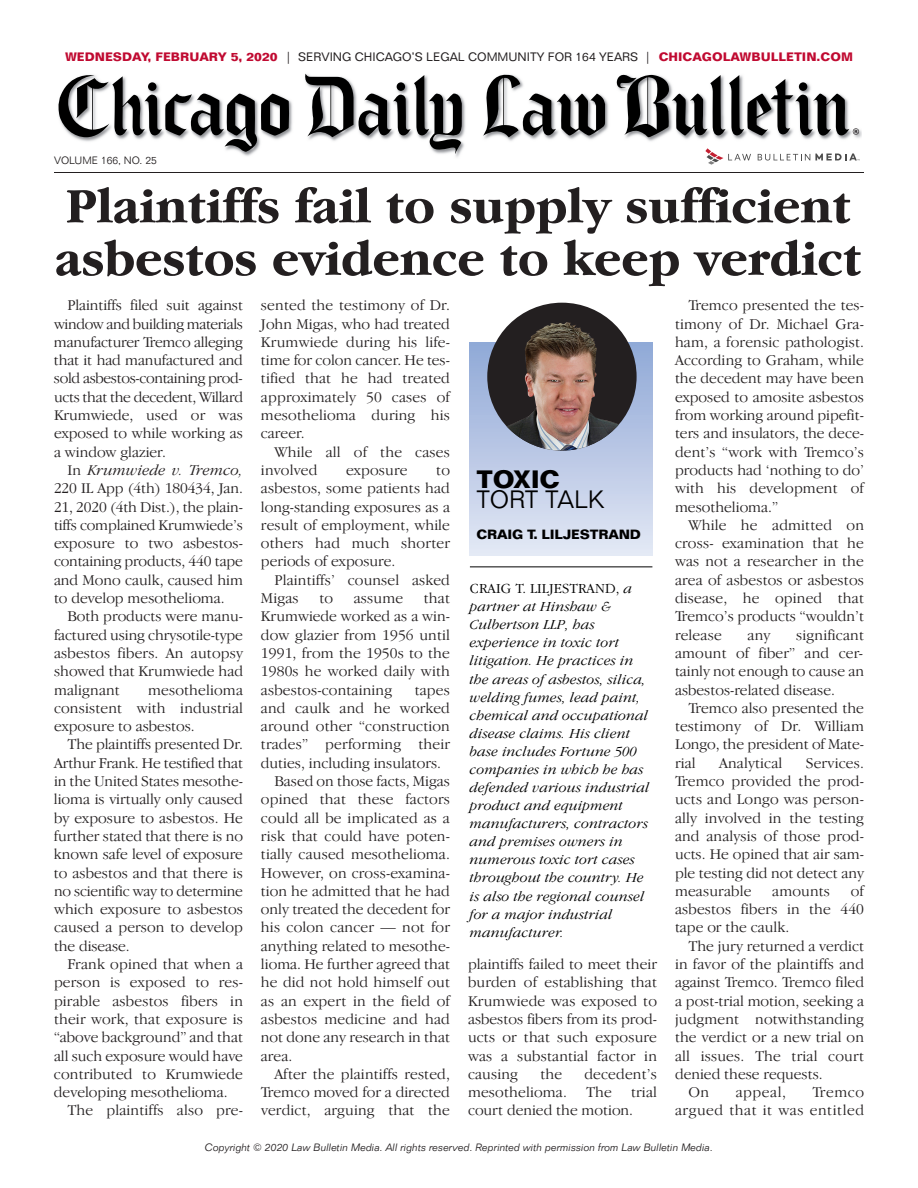
<style>
.page{position:relative;width:918px;height:1188px;background:#fff}
.page>*{position:absolute;margin:0;border:0;box-sizing:border-box;transform-origin:0 0}
.t1{font:700 51px/52.5px "Garamond IT Cby BT";letter-spacing:-.005em;color:#231f20}
.t2{font:300 24.6px "Folio BT";letter-spacing:-.005em;color:#000}
.t3{font:700 24.6px "Folio BT";color:#000}
.t4{font:300 15.45px/18.3px "Garamond IT Cby BT";letter-spacing:.01em;color:#231f20;text-align:justify}
.t5{font:300 15.45px/18.3px "Garamond IT Cby BT";letter-spacing:.035em;color:#231f20;text-align:right}
.t6{font:italic 300 14.25px/18.1px "Garamond IT Cby BT";letter-spacing:.01em;color:#000}
.t7{font:700 13.2px "Folio BT";letter-spacing:-.015em;color:#000}
.t8{font:700 12px "Folio BT";color:#c00a31}
.t9{font:italic 300 10.5px "Folio BT";color:#231f20}
.t10{font:300 10.5px "Folio BT";color:#231f20}
.s1{font-weight:400;color:#231f20}
.s2{font-style:italic}
.s3{font-style:normal}
</style>
<div class="page">
<img style="left:240px;top:73px;width:621px;height:87px">
<svg style="left:58px;top:73px;width:231px;height:79px"></svg>
<svg style="left:303px;top:74px;width:159px;height:80px"></svg>
<svg style="left:483px;top:73px;width:122px;height:64px"></svg>
<svg style="left:615px;top:74px;width:244px;height:63px"></svg>
<svg style="left:758px;top:153px;width:102px;height:8px"></svg>
<svg style="left:705px;top:148px;width:46px;height:17px"></svg>
<hr style="left:54px;top:172px;width:810px;height:1px;background:#231f20">
<div style="left:470px;top:343px;width:182px;height:213px;background:linear-gradient(to bottom,#8fa8d6,#e3e8f5)"></div>
<div style="left:487px;top:303px;width:150px;height:148px;background:#231f20;border-radius:50%"></div>
<img style="left:507px;top:322px;width:112px;height:128px">
<hr style="left:470px;top:566px;width:182px;height:1px;background:#000">
<p class="t8" style="left:65px;top:52px;width:789px">WEDNESDAY, FEBRUARY 5, 2020 <span class="s1">| SERVING CHICAGO’S LEGAL COMMUNITY FOR 164 YEARS |</span> CHICAGOLAWBULLETIN.COM</p>
<p class="t10" style="left:54px;top:157px;width:104px">VOLUME 166, NO. 25</p>
<h1 class="t1" style="left:55px;top:186px;width:808px">Plaintiffs fail to supply sufficient asbestos evidence to keep verdict</h1>
<p class="t4" style="left:54px;top:297px;width:191px;text-indent:14px">Plaintiffs filed suit against window and building materials manufacturer Tremco alleging that it had manufactured and sold asbestos-containing prod&shy;ucts that the decedent, Willard Krumwiede, used or was exposed to while working as a window glazier.</p>
<p class="t4" style="left:54px;top:462px;width:191px;text-indent:14px">In <span class="s2">Krumwiede v. Tremco, </span>220 IL App (4th) 180434, Jan.<br>21, 2020 (4th Dist.), the plain&shy;tiffs complained Krumwiede’s exposure to two asbestos&shy;containing products, 440 tape and Mono caulk, caused him to develop mesothelioma.</p>
<p class="t4" style="left:54px;top:609px;width:191px;text-indent:13px">Both products were manu&shy;factured using chrysotile-type asbestos fibers. An autopsy showed that Krumwiede had malignant</p>
<p class="t4" style="left:261px;top:297px;width:191px">sented the testimony of Dr.<br>John Migas, who had treated Krumwiede during his life&shy;time for colon cancer. He tes&shy;tified that he had treated approximately 50 cases of mesothelioma during his career.</p>
<p class="t4" style="left:261px;top:444px;width:191px;text-indent:13px">While all of the cases involved</p>
<p class="t4" style="left:675px;top:297px;width:191px;text-indent:13px">Tremco presented the tes&shy;timony of Dr. Michael Gra&shy;ham, a forensic pathologist.<br>According to Graham, while the decedent may have been exposed to amosite asbestos from working around pipefit&shy;ters and insulators, the dece&shy;dent’s “work with Tremco’s products had ‘nothing to do’ with his development of mesothelioma.”</p>
<p class="t4" style="left:675px;top:517px;width:191px;text-indent:14px">While he admitted on cross- examination that he was not a researcher in the area of asbestos or asbestos disease, he opined that Tremco’s products “wouldn’t release</p>
<p class="t4" style="left:261px;top:462px;width:191px;text-indent:175px">to asbestos, some patients had long-standing exposures as a result of employment, while others had much shorter periods of exposure.</p>
<p class="t4" style="left:261px;top:572px;width:191px;text-indent:13px">Plaintiffs’ counsel asked<br>Migas</p>
<p class="t4" style="left:346px;top:462px;width:63px">exposure</p>
<h2 class="t3" style="left:477px;top:471px;width:85px">T OX I C</h2>
<h2 class="t2" style="left:477px;top:490px;width:129px">TORT TALK</h2>
<p class="t7" style="left:477px;top:530px;width:166px">CRAIG T. LILJESTRAND</p>
<p class="t6" style="left:470px;top:581px;width:181px"><span class="s3">CRAIG T. LILJESTRAND,</span> a partner at Hinshaw &amp;<br>Culbertson LLP‚ has experience in toxic tort litigation. He practices in the areas of asbestos‚ silica‚ welding fumes‚ lead paint, chemical and occupational disease claims. His client base includes Fortune 500 companies in which he has defended various industrial product and equipment manufacturers‚ contractors and premises owners in numerous toxic tort cases throughout the country. He is also the regional counsel for a major industrial<br>m a n u f a c t u r e r.</p>
<p class="t4" style="left:261px;top:590px;width:191px;text-indent:163px">that Krumwiede worked as a win&shy;dow glazier from 1956 until 1991, from the 1950s to the 1980s he worked daily with asbestos-containing</p>
<p class="t4" style="left:319px;top:590px;width:15px">to</p>
<p class="t4" style="left:354px;top:590px;width:51px">assume</p>
<p class="t4" style="left:675px;top:627px;width:191px;text-indent:121px">significant amount of fiber” and cer&shy;tainly not enough to cause an asbestos-related disease.</p>
<p class="t4" style="left:675px;top:700px;width:191px;text-indent:14px">Tremco also presented the testimony of Dr. William Longo, the president of Mate&shy;rial</p>
<p class="t4" style="left:748px;top:627px;width:24px">any</p>
<p class="t4" style="left:54px;top:682px;width:191px;text-indent:94px">mesothelioma consistent with industrial exposure to asbestos.</p>
<p class="t4" style="left:54px;top:737px;width:191px;text-indent:14px">The plaintiffs presented Dr.<br>Arthur Frank. He testified that in the United States mesothe&shy;lioma is virtually only caused by exposure to asbestos. He further stated that there is no known safe level of exposure to asbestos and that there is no scientific way to determine which exposure to asbestos caused a person to develop the disease.</p>
<p class="t4" style="left:68px;top:956px;width:177px">Frank opined that when a</p>
<p class="t4" style="left:54px;top:975px;width:191px">person is exposed to res-</p>
<p class="t4" style="left:54px;top:993px;width:191px">pirable asbestos fibers in</p>
<p class="t4" style="left:54px;top:1011px;width:191px">their work, that exposure is</p>
<p class="t4" style="left:54px;top:1029px;width:190px">“above background” and that</p>
<p class="t4" style="left:54px;top:1048px;width:190px">all such exposure would have</p>
<p class="t4" style="left:54px;top:1066px;width:190px">contributed to Krumwiede</p>
<p class="t4" style="left:54px;top:1084px;width:175px">developing mesothelioma.</p>
<p class="t4" style="left:67px;top:1103px;width:177px">The plaintiffs also pre-</p>
<p class="t4" style="left:415px;top:682px;width:37px">tapes</p>
<p class="t4" style="left:261px;top:700px;width:191px">and caulk and he worked</p>
<p class="t4" style="left:261px;top:718px;width:191px">around other “construction</p>
<p class="t4" style="left:261px;top:737px;width:190px">trades” performing their</p>
<p class="t4" style="left:261px;top:755px;width:182px">duties, including insulators.</p>
<p class="t4" style="left:274px;top:773px;width:177px">Based on those facts, Migas</p>
<p class="t4" style="left:261px;top:792px;width:191px">opined that these factors</p>
<p class="t4" style="left:261px;top:810px;width:191px">could all be implicated as a</p>
<p class="t4" style="left:261px;top:828px;width:191px">risk that could have poten-</p>
<p class="t4" style="left:261px;top:846px;width:190px">tially caused mesothelioma.</p>
<p class="t4" style="left:261px;top:865px;width:191px">However, on cross-examina-</p>
<p class="t4" style="left:261px;top:883px;width:191px">tion he admitted that he had</p>
<p class="t4" style="left:261px;top:901px;width:191px">only treated the decedent for</p>
<p class="t4" style="left:261px;top:920px;width:190px">his colon cancer — not for</p>
<p class="t4" style="left:261px;top:938px;width:191px">anything related to mesothe-</p>
<p class="t4" style="left:261px;top:956px;width:190px">lioma. He further agreed that</p>
<p class="t4" style="left:261px;top:975px;width:190px">he did not hold himself out</p>
<p class="t4" style="left:261px;top:993px;width:191px">as an expert in the field of</p>
<p class="t4" style="left:261px;top:1011px;width:191px">asbestos medicine and had</p>
<p class="t4" style="left:261px;top:1029px;width:190px">not done any research in that</p>
<p class="t4" style="left:261px;top:1048px;width:33px">area.</p>
<p class="t4" style="left:274px;top:1066px;width:177px">After the plaintiffs rested,</p>
<p class="t4" style="left:261px;top:1084px;width:191px">Tremco moved for a directed</p>
<p class="t4" style="left:261px;top:1103px;width:190px">verdict, arguing that the</p>
<p class="t4" style="left:719px;top:755px;width:65px">Analytical</p>
<p class="t4" style="left:675px;top:755px;width:191px;text-indent:131px">Services.<br>Tremco provided the prod&shy;ucts and Longo was person&shy;ally involved in the testing and analysis of those prod&shy;ucts. He opined that air sam&shy;ple testing did not detect any measurable</p>
<p class="t4" style="left:675px;top:883px;width:191px;text-indent:176px">of asbestos fibers in the 440 tape or the caulk.</p>
<p class="t4" style="left:689px;top:938px;width:177px">The jury returned a verdict</p>
<p class="t4" style="left:675px;top:956px;width:191px">in favor of the plaintiffs and</p>
<p class="t4" style="left:675px;top:975px;width:191px">against Tremco. Tremco filed</p>
<p class="t4" style="left:675px;top:993px;width:191px">a post-trial motion, seeking a</p>
<p class="t4" style="left:675px;top:1011px;width:190px">judgment notwithstanding</p>
<p class="t4" style="left:675px;top:1029px;width:191px">the verdict or a new trial on</p>
<p class="t4" style="left:675px;top:1048px;width:190px">all issues. The trial court</p>
<p class="t4" style="left:675px;top:1066px;width:149px">denied these requests.</p>
<p class="t4" style="left:689px;top:1084px;width:22px">On</p>
<p class="t4" style="left:736px;top:1084px;width:52px">appeal,</p>
<p class="t4" style="left:772px;top:883px;width:59px">amounts</p>
<p class="t4" style="left:468px;top:956px;width:191px">plaintiffs failed to meet their burden of establishing that Krumwiede was exposed to asbestos fibers from its prod&shy;ucts or that such exposure was a substantial factor in causing</p>
<p class="t4" style="left:468px;top:1066px;width:191px;text-indent:116px">decedent’s mesothelioma. The trial court denied the motion.</p>
<p class="t4" style="left:540px;top:1066px;width:23px">the</p>
<p class="t5" style="left:675px;top:1084px;width:191px">Tremco<br>argued that it was entitled</p>
<p class="t9" style="left:205px;top:1143px;width:510px">Copyright © 2020 Law Bulletin Media. All rights reserved. Reprinted with permission from Law Bulletin Media.</p>
</div>
